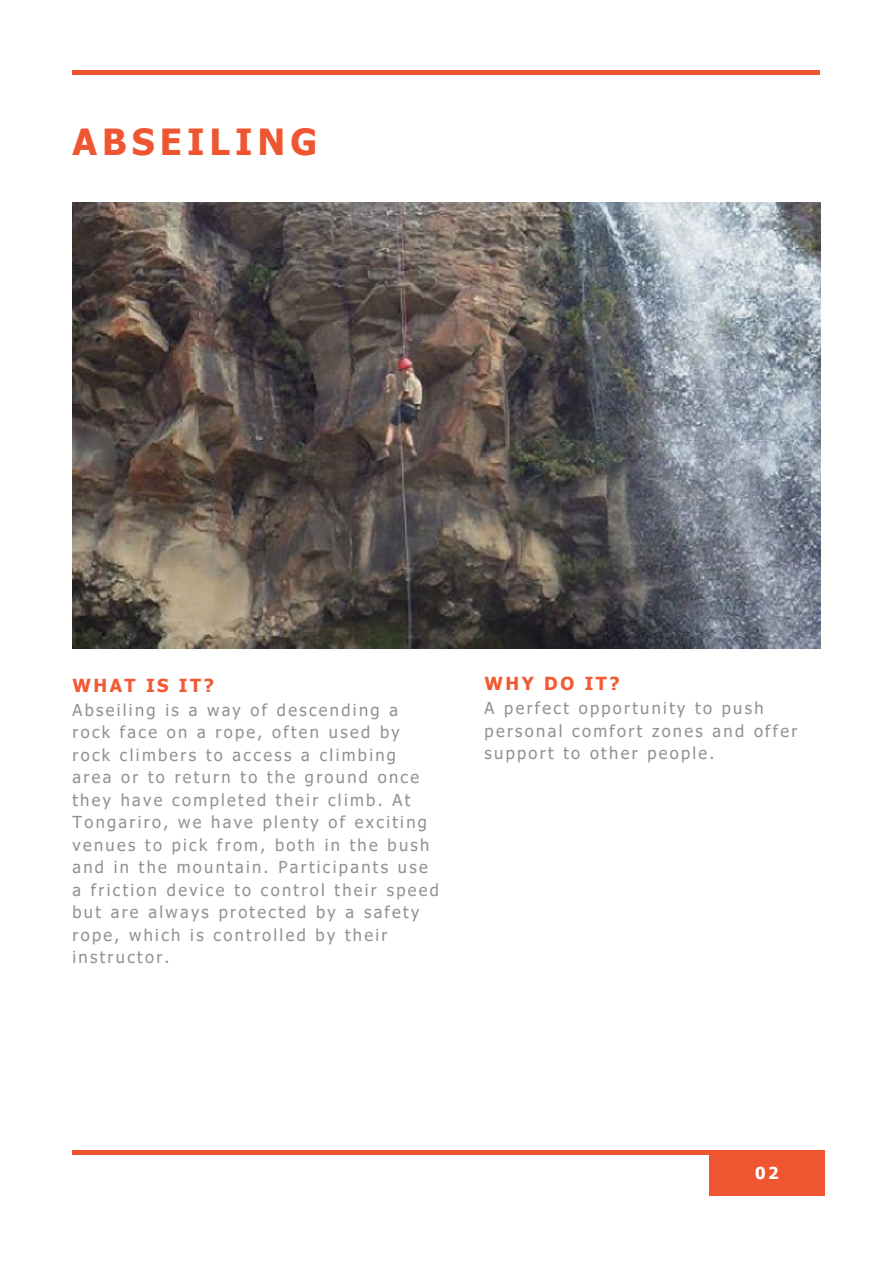
<style>
.page{position:relative;width:894px;height:1264px;background:#fff}
.page>*{position:absolute;margin:0;border:0;box-sizing:border-box;transform-origin:0 0}
.t1{font:700 36px "Tahoma";letter-spacing:.14em;color:#ef5530}
.t2{font:700 18px "Tahoma";letter-spacing:.14em;color:#f15a35}
.t3{font:16.5px/22.5px "Tahoma";letter-spacing:.14em;color:#929292}
.t4{font:700 16.5px "Tahoma";color:#fff}
</style>
<div class="page">
<div style="left:709px;top:1150px;width:114px;height:45px;background:#ef5530"></div>
<hr style="left:72px;top:71px;width:747px;height:3px;background:#ef5530">
<hr style="left:72px;top:1150px;width:747px;height:4px;background:#ef5530">
<img style="left:72px;top:202px;width:747px;height:447px">
<h1 class="t1" style="left:72px;top:119px;width:246px">ABSEILING</h1>
<p class="t2" style="left:72px;top:674px;width:143px">WHAT IS IT?</p>
<p class="t3" style="left:72px;top:697px;width:368px">Abseiling is a way of descending a rock face on a rope, often used by rock climbers to access a climbing area or to return to the ground once they have completed their climb. At Tongariro, we have plenty of exciting venues to pick from, both in the bush and in the mountain. Participants use a friction device to control their speed but are always protected by a safety rope, which is controlled by their instructor.</p>
<p class="t2" style="left:484px;top:672px;width:136px">WHY DO IT?</p>
<p class="t3" style="left:484px;top:696px;width:314px">A perfect opportunity to push personal comfort zones and offer support to other people.</p>
<p class="t4" style="left:755px;top:1162px;width:25px">02</p>
</div>
